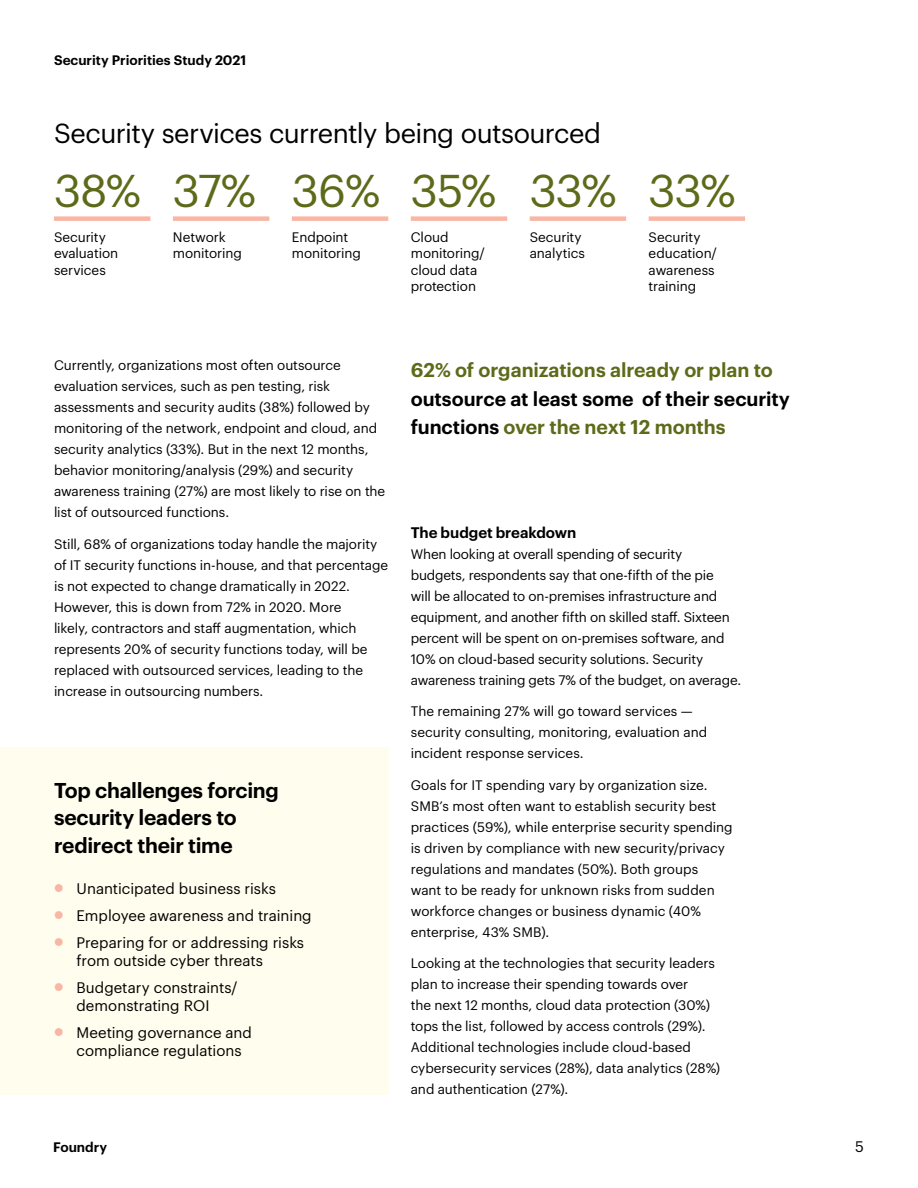
<style>
.page{position:relative;width:918px;height:1188px;background:#fff}
.page>*{position:absolute;margin:0;border:0;box-sizing:border-box;transform-origin:0 0}
.t1{font:45px "Graphik";letter-spacing:-.025em;color:#5e6a1a}
.t2{font:27px "Graphik";letter-spacing:-.02em;color:#000}
.t3{font:600 21px/27px "Graphik";letter-spacing:-.01em;color:#000}
.t4{font:600 19.5px/28.5px "Graphik";color:#000}
.t5{font:600 19.5px "Graphik";letter-spacing:-.005em;color:#5e6a1a}
.t6{font:15px/18px "Graphik";color:#000}
.t7{font:600 15px "Graphik";color:#000}
.t8{font:13.5px/21px "Graphik";letter-spacing:-.005em;color:#000}
.t9{font:600 13.5px "Graphik";color:#000}
.s1{color:#fab6a4}
.s2{color:#5e6a1a}
</style>
<div class="page">
<div style="left:0;top:747px;width:388px;height:347px;background:#fffded"></div>
<div style="left:54px;top:216px;width:96px;height:5px;background:#fab6a4"></div>
<div style="left:173px;top:216px;width:96px;height:5px;background:#fab6a4"></div>
<div style="left:292px;top:216px;width:96px;height:5px;background:#fab6a4"></div>
<div style="left:411px;top:216px;width:96px;height:5px;background:#fab6a4"></div>
<div style="left:530px;top:216px;width:96px;height:5px;background:#fab6a4"></div>
<div style="left:649px;top:216px;width:96px;height:5px;background:#fab6a4"></div>
<p class="t9" style="left:54px;top:50px;width:194px">Security Priorities Study 2021</p>
<h2 class="t2" style="left:54px;top:113px;width:549px">Security services currently being outsourced</h2>
<h1 class="t1" style="left:54px;top:157px;width:89px">38%</h1>
<p class="t8" style="left:54px;top:228px;width:66px;line-height:16.5px">Security evaluation services</p>
<h1 class="t1" style="left:173px;top:157px;width:85px">37%</h1>
<p class="t8" style="left:173px;top:228px;width:70px;line-height:16.5px">Network monitoring</p>
<h1 class="t1" style="left:292px;top:157px;width:90px">36%</h1>
<p class="t8" style="left:292px;top:228px;width:70px;line-height:16.5px">Endpoint monitoring</p>
<h1 class="t1" style="left:411px;top:157px;width:87px">35%</h1>
<p class="t8" style="left:411px;top:228px;width:76px;line-height:16.5px">Cloud monitoring/ cloud data protection</p>
<h1 class="t1" style="left:530px;top:157px;width:89px">33%</h1>
<p class="t8" style="left:530px;top:228px;width:57px;line-height:16.5px">Security analytics</p>
<h1 class="t1" style="left:649px;top:157px;width:89px">33%</h1>
<p class="t8" style="left:649px;top:228px;width:70px;line-height:16.5px">Security education/ awareness training</p>
<p class="t8" style="left:54px;top:354px;width:333px">Currently, organizations most often outsource evaluation services, such as pen testing, risk assessments and security audits (38%) followed by monitoring of the network, endpoint and cloud, and security analytics (33%). But in the next 12 months, behavior monitoring/analysis (29%) and security awareness training (27%) are most likely to rise on the list of outsourced functions.</p>
<p class="t8" style="left:54px;top:532px;width:336px">Still, 68% of organizations today handle the majority of IT security functions in-house, and that percentage is not expected to change dramatically in 2022.<br>However, this is down from 72% in 2020. More<br>likely, contractors and staff augmentation, which represents 20% of security functions today, will be replaced with outsourced services, leading to the increase in outsourcing numbers.</p>
<h3 class="t3" style="left:54px;top:776px;width:226px">Top challenges forcing security leaders to redirect their time</h3>
<p class="t6" style="left:54px;top:878px;width:224px"><span class="s1">●</span> Unanticipated business risks</p>
<p class="t6" style="left:54px;top:905px;width:259px"><span class="s1">●</span> Employee awareness and training</p>
<p class="t6" style="left:76px;top:932px;width:229px;text-indent:-23px"><span class="s1">●</span> Preparing for or addressing risks from outside cyber threats</p>
<p class="t6" style="left:54px;top:977px;width:185px;text-align:center"><span class="s1">●</span> Budgetary constraints/ demonstrating ROI</p>
<p class="t6" style="left:76px;top:1022px;width:177px;text-indent:-23px"><span class="s1">●</span> Meeting governance and compliance regulations</p>
<h3 class="t5" style="left:411px;top:355px;width:364px">62% of organizations already or plan to</h3>
<h3 class="t4" style="left:411px;top:383px;width:381px">outsource at least some of their security functions <span class="s2">over the next 12 months</span></h3>
<p class="t7" style="left:411px;top:521px;width:167px">The budget breakdown</p>
<p class="t8" style="left:411px;top:542px;width:332px">When looking at overall spending of security<br>budgets, respondents say that one-fifth of the pie<br>will be allocated to on-premises infrastructure and equipment, and another fifth on skilled staff. Sixteen percent will be spent on on-premises software, and 10% on cloud-based security solutions. Security awareness training gets 7% of the budget, on average.</p>
<p class="t8" style="left:411px;top:700px;width:298px">The remaining 27% will go toward services — security consulting, monitoring, evaluation and incident response services.</p>
<p class="t8" style="left:411px;top:773px;width:323px">Goals for IT spending vary by organization size.<br>SMB’s most often want to establish security best practices (59%), while enterprise security spending is driven by compliance with new security/privacy regulations and mandates (50%). Both groups<br>want to be ready for unknown risks from sudden workforce changes or business dynamic (40% enterprise, 43% SMB).</p>
<p class="t8" style="left:411px;top:952px;width:311px">Looking at the technologies that security leaders plan to increase their spending towards over<br>the next 12 months, cloud data protection (30%) tops the list, followed by access controls (29%).<br>Additional technologies include cloud-based cybersecurity services (28%), data analytics (28%) and authentication (27%).</p>
<p class="t9" style="left:53px;top:1137px;width:56px">Foundry</p>
<p class="t6" style="left:855px;top:1136px;width:10px">5</p>
</div>
